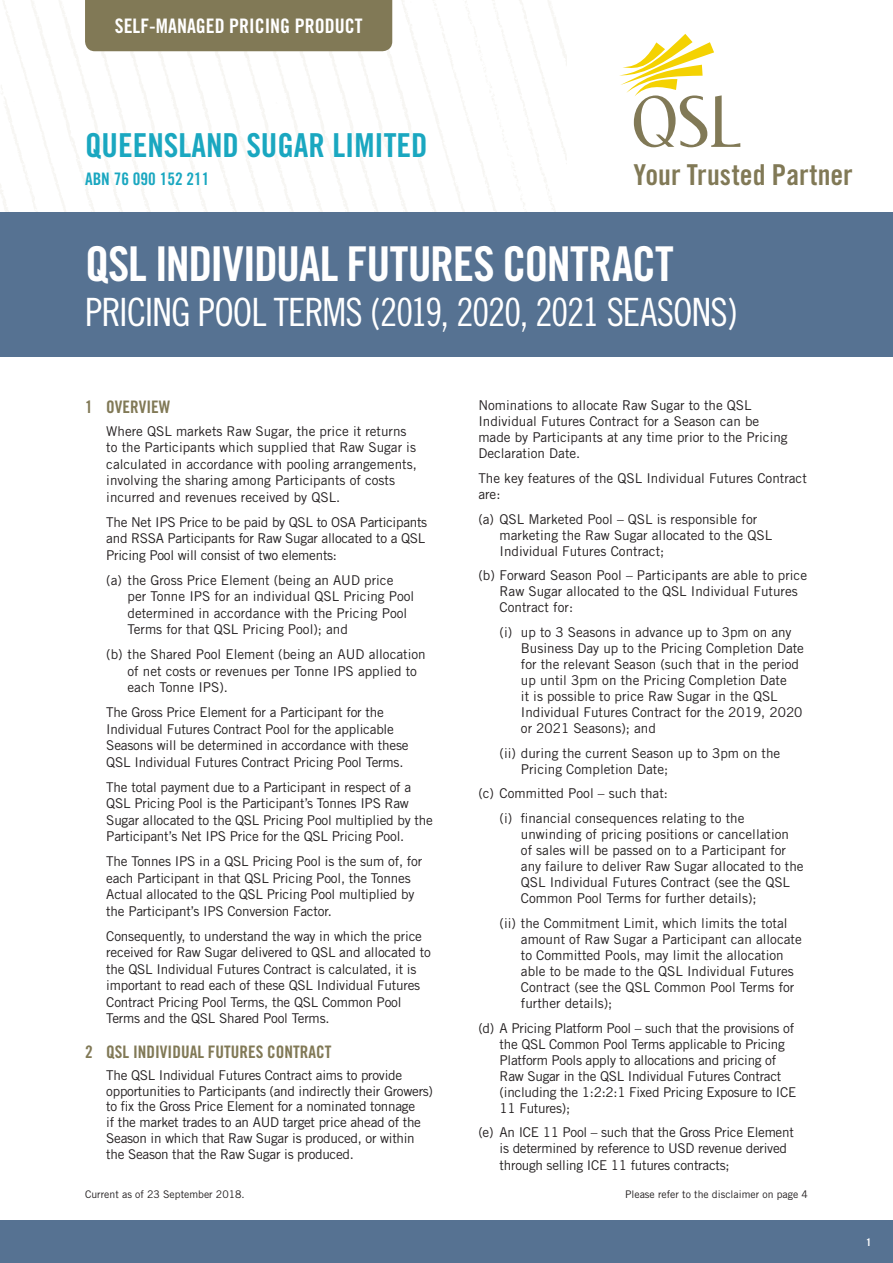
<style>
.page{position:relative;width:893px;height:1263px;background:#fff}
.page>*{position:absolute;margin:0;border:0;box-sizing:border-box;transform-origin:0 0}
.Page_Title{font:48px "Trade Gothic Bold Cond Twenty";letter-spacing:-.025em;color:#fff}
.Page_Title-2{font:39px "Trade Gothic Cond Eighteen";letter-spacing:-.03em;color:#fff}
.t1{font:33px "Trade Gothic Bold Cond Twenty";color:#1aa7c0}
.Page_Title-3{font:28.8px "Trade Gothic Bold Cond Twenty";color:#817956}
.t2{font:19.95px "Trade Gothic Bold Cond Twenty";color:#fff}
.t3{font:17.25px "Trade Gothic Bold Cond Twenty";color:#817956}
.t4{font:17.25px "Trade Gothic Bold Cond Twenty";color:#1aa7c0}
.Body{font:13.5px/16px "Trade Gothic";color:#231f20}
.Body-2{font:13.5px/15.8px "Trade Gothic";letter-spacing:-.02em;color:#231f20}
.Disclaimer{font:10.5px "Trade Gothic";color:#231f20}
.Body-3{font:700 10.5px "Trade Gothic";color:#fff}
</style>
<div class="page">
<img style="left:0;top:0;width:567px;height:213px">
<div style="left:0;top:213px;width:893px;height:144px;background:#567292"></div>
<div style="left:85px;top:0;width:307px;height:51px;background:#817956"></div>
<svg style="left:619px;top:34px;width:121px;height:113px"></svg>
<div style="left:0;top:1220px;width:893px;height:43px;background:#567292"></div>
<h1 class="t2" style="left:115px;top:14px;width:249px">SELF-MANAGED PRICING PRODUCT</h1>
<h1 class="t1" style="left:85px;top:125px;width:344px">QUEENSLAND SUGAR LIMITED</h1>
<h1 class="t4" style="left:85px;top:168px;width:126px">ABN 76 090 152 211</h1>
<p class="Page_Title-3" style="left:634px;top:157px;width:221px">Your Trusted Partner</p>
<p class="Page_Title" style="left:85px;top:234px;width:590px">QSL INDIVIDUAL FUTURES CONTRACT</p>
<p class="Page_Title-2" style="left:85px;top:289px;width:655px">PRICING POOL TERMS (2019, 2020, 2021 SEASONS)</p>
<h1 class="t3" style="left:85px;top:396px;width:87px">1 OVERVIEW</h1>
<p class="Body" style="left:106px;top:423px;width:312px;line-height:16.5px">Where QSL markets Raw Sugar, the price it returns to the Participants which supplied that Raw Sugar is calculated in accordance with pooling arrangements, involving the sharing among Participants of costs incurred and revenues received by QSL.</p>
<p class="Body-2" style="left:106px;top:514px;width:322px;line-height:16.5px">The Net IPS Price to be paid by QSL to OSA Participants and RSSA Participants for Raw Sugar allocated to a QSL<br>Pricing Pool will consist of two elements:</p>
<p class="Body" style="left:128px;top:572px;width:288px;line-height:16.5px;text-indent:-21px">(a) the Gross Price Element (being an AUD price per Tonne IPS for an individual QSL Pricing Pool determined in accordance with the Pricing Pool Terms for that QSL Pricing Pool); and</p>
<p class="Body" style="left:128px;top:646px;width:300px;line-height:16.5px;text-indent:-21px">(b) the Shared Pool Element (being an AUD allocation of net costs or revenues per Tonne IPS applied to each Tonne IPS).</p>
<p class="Body" style="left:106px;top:704px;width:304px;line-height:16.5px">The Gross Price Element for a Participant for the Individual Futures Contract Pool for the applicable Seasons will be determined in accordance with these QSL Individual Futures Contract Pricing Pool Terms.</p>
<p class="Body" style="left:106px;top:779px;width:328px;line-height:16.5px">The total payment due to a Participant in respect of a QSL Pricing Pool is the Participant’s Tonnes IPS Raw Sugar allocated to the QSL Pricing Pool multiplied by the Participant’s Net IPS Price for the QSL Pricing Pool.</p>
<p class="Body" style="left:106px;top:853px;width:317px;line-height:16.5px">The Tonnes IPS in a QSL Pricing Pool is the sum of, for each Participant in that QSL Pricing Pool, the Tonnes Actual allocated to the QSL Pricing Pool multiplied by the Participant’s IPS Conversion Factor.</p>
<p class="Body" style="left:106px;top:928px;width:326px;line-height:16.5px">Consequently, to understand the way in which the price received for Raw Sugar delivered to QSL and allocated to the QSL Individual Futures Contract is calculated, it is important to read each of these QSL Individual Futures Contract Pricing Pool Terms, the QSL Common Pool Terms and the QSL Shared Pool Terms.</p>
<h1 class="t3" style="left:85px;top:1041px;width:248px">2 QSL INDIVIDUAL FUTURES CONTRACT</h1>
<p class="Body-2" style="left:106px;top:1067px;width:328px">The QSL Individual Futures Contract aims to provide opportunities to Participants (and indirectly their Growers) to fix the Gross Price Element for a nominated tonnage<br>if the market trades to an AUD target price ahead of the Season in which that Raw Sugar is produced, or within the Season that the Raw Sugar is produced.</p>
<p class="Disclaimer" style="left:85px;top:1188px;width:161px">Current as of 23 September 2018.</p>
<p class="Body" style="left:478px;top:397px;width:311px">Nominations to allocate Raw Sugar to the QSL Individual Futures Contract for a Season can be made by Participants at any time prior to the Pricing Declaration Date.</p>
<p class="Body" style="left:478px;top:470px;width:330px">The key features of the QSL Individual Futures Contract are:</p>
<p class="Body" style="left:500px;top:510px;width:274px;text-indent:-21px">(a) QSL Marketed Pool – QSL is responsible for marketing the Raw Sugar allocated to the QSL<br>Individual Futures Contract;</p>
<p class="Body" style="left:500px;top:567px;width:309px;text-indent:-21px">(b) Forward Season Pool – Participants are able to price<br>Raw Sugar allocated to the QSL Individual Futures<br>Contract for:</p>
<p class="Body" style="left:521px;top:624px;width:285px;text-indent:-21px">(i) up to 3 Seasons in advance up to 3pm on any Business Day up to the Pricing Completion Date for the relevant Season (such that in the period up until 3pm on the Pricing Completion Date<br>it is possible to price Raw Sugar in the QSL Individual Futures Contract for the 2019, 2020 or 2021 Seasons); and</p>
<p class="Body" style="left:521px;top:745px;width:261px;text-indent:-21px">(ii) during the current Season up to 3pm on the<br>Pricing Completion Date;</p>
<p class="Body" style="left:478px;top:785px;width:191px">(c) Committed Pool – such that:</p>
<p class="Body" style="left:521px;top:810px;width:284px;text-indent:-21px">(i) financial consequences relating to the unwinding of pricing positions or cancellation of sales will be passed on to a Participant for any failure to deliver Raw Sugar allocated to the QSL Individual Futures Contract (see the QSL Common Pool Terms for further details);</p>
<p class="Body" style="left:521px;top:915px;width:282px;text-indent:-21px">(ii) the Commitment Limit, which limits the total amount of Raw Sugar a Participant can allocate to Committed Pools, may limit the allocation able to be made to the QSL Individual Futures Contract (see the QSL Common Pool Terms for further details);</p>
<p class="Body-2" style="left:500px;top:1019px;width:298px;text-indent:-21px">(d) A Pricing Platform Pool – such that the provisions of the QSL Common Pool Terms applicable to Pricing Platform Pools apply to allocations and pricing of Raw Sugar in the QSL Individual Futures Contract (including the 1:2:2:1 Fixed Pricing Exposure to ICE 11 Futures);</p>
<p class="Body-2" style="left:500px;top:1124px;width:296px;line-height:16.4px;text-indent:-21px">(e) An ICE 11 Pool – such that the Gross Price Element is determined by reference to USD revenue derived through selling ICE 11 futures contracts;</p>
<p class="Disclaimer" style="left:625px;top:1188px;width:184px">Please refer to the disclaimer on page 4</p>
<p class="Body-3" style="left:866px;top:1235px;width:7px">1</p>
</div>
